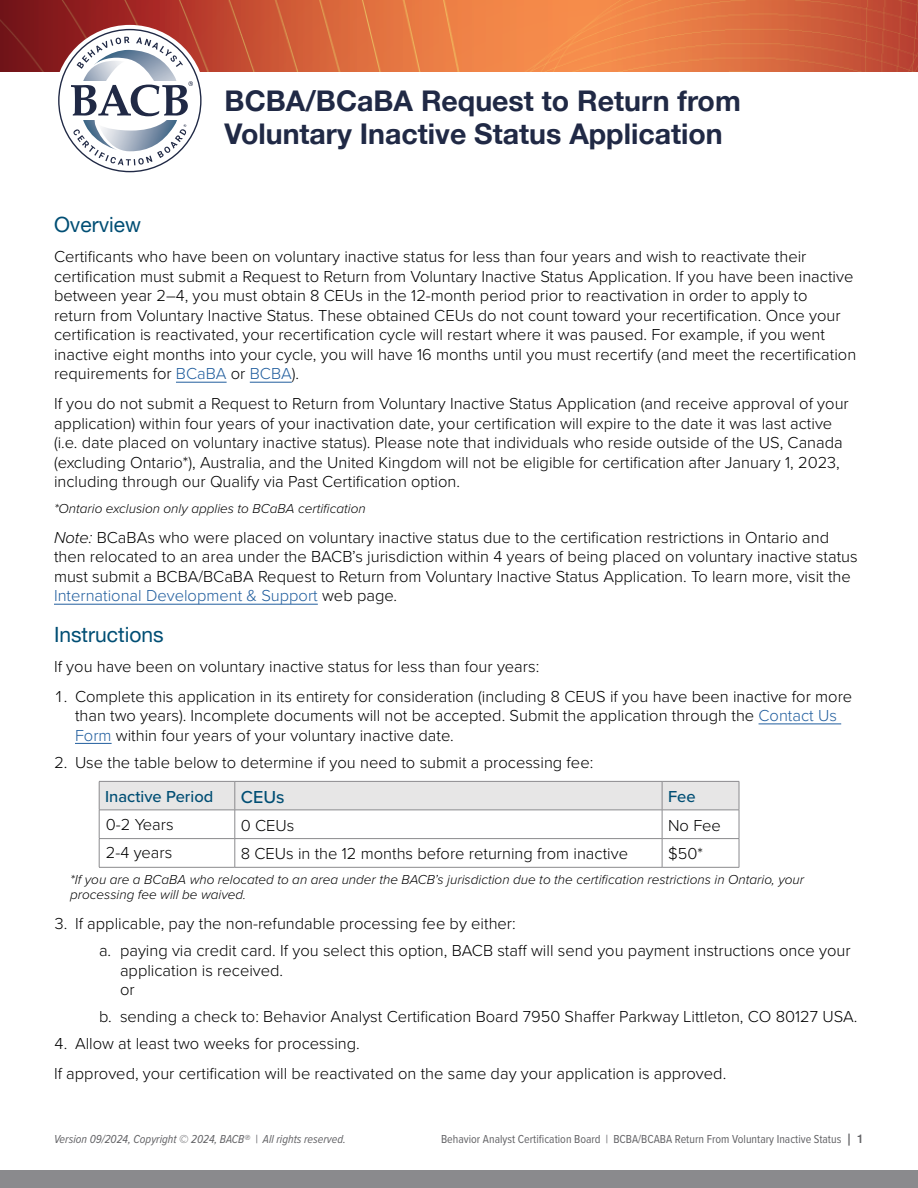
<style>
.page{position:relative;width:918px;height:1188px;background:#fff}
.page>*{position:absolute;margin:0;border:0;box-sizing:border-box;transform-origin:0 0}
.t1{font:700 28.5px/33px "Helvetica Neue LT Pro";color:#202945}
.Section_Header{font:21px "Helvetica Neue LT Pro";color:#004e74}
.Body_Text{font:500 18px "Proxima Nova";color:#004e74}
.Body_Text-2{font:300 16.5px/19.5px "Proxima Nova";color:#000}
.Body_Text-3{font:500 16.5px "Proxima Nova";color:#004e74}
.footnote-italic{font:italic 300 13.5px/15px "Proxima Nova";color:#000}
.t2{font:12px "Proxima Nova Cond";color:#636366}
.t3{font:italic 12px "Proxima Nova Cond";color:#636366}
.s1{color:#215e9e}
.s2{font-style:italic}
.s3{font-family:"Helvetica Neue LT Pro";font-weight:500}
</style>
<div class="page">
<img style="left:0;top:0;width:918px;height:72px">
<div style="left:0;top:1171px;width:918px;height:17px;background:#8a8a8d"></div>
<div style="left:54px;top:25px;width:152px;height:152px;background:#fff;border-radius:50%"></div>
<svg style="left:58px;top:29px;width:144px;height:143px"></svg>
<hr style="left:176px;top:382px;width:51px;height:1px;background:#215e9e">
<hr style="left:250px;top:382px;width:42px;height:1px;background:#215e9e">
<hr style="left:54px;top:604px;width:264px;height:1px;background:#215e9e">
<hr style="left:759px;top:724px;width:82px;height:1px;background:#215e9e">
<hr style="left:75px;top:743px;width:37px;height:1px;background:#215e9e">
<svg style="left:99px;top:781px;width:641px;height:86px"></svg>
<hr style="left:99px;top:867px;width:136px;height:1px;background:#8a8a8d">
<hr style="left:235px;top:867px;width:427px;height:1px;background:#8a8a8d">
<hr style="left:662px;top:867px;width:77px;height:1px;background:#8a8a8d">
<hr style="left:99px;top:810px;width:136px;height:1px;background:#8a8a8d">
<hr style="left:235px;top:810px;width:427px;height:1px;background:#8a8a8d">
<hr style="left:662px;top:810px;width:77px;height:1px;background:#8a8a8d">
<hr style="left:99px;top:838px;width:136px;height:1px;background:#8a8a8d">
<hr style="left:235px;top:838px;width:427px;height:1px;background:#8a8a8d">
<hr style="left:662px;top:838px;width:77px;height:1px;background:#8a8a8d">
<p class="t1" style="left:225px;top:84px;width:518px">BCBA/BCaBA Request to Return from<br>Voluntary Inactive Status Application</p>
<h1 class="Section_Header" style="left:54px;top:212px;width:89px">Overview</h1>
<p class="Body_Text-2" style="left:54px;top:246px;width:804px">Certificants who have been on voluntary inactive status for less than four years and wish to reactivate their certification must submit a Request to Return from Voluntary Inactive Status Application. If you have been inactive between year 2–4, you must obtain 8 CEUs in the 12-month period prior to reactivation in order to apply to<br>return from Voluntary Inactive Status. These obtained CEUs do not count toward your recertification. Once your certification is reactivated, your recertification cycle will restart where it was paused. For example, if you went inactive eight months into your cycle, you will have 16 months until you must recertify (and meet the recertification requirements for <span class="s1">BCaBA</span> or <span class="s1">BCBA</span>).</p>
<p class="Body_Text-2" style="left:54px;top:393px;width:796px">If you do not submit a Request to Return from Voluntary Inactive Status Application (and receive approval of your application) within four years of your inactivation date, your certification will expire to the date it was last active (i.e. date placed on voluntary inactive status). Please note that individuals who reside outside of the US, Canada (excluding Ontario*), Australia, and the United Kingdom will not be eligible for certification after January 1, 2023, including through our Qualify via Past Certification option.</p>
<p class="footnote-italic" style="left:54px;top:500px;width:313px">*Ontario exclusion only applies to BCaBA certification</p>
<p class="Body_Text-2" style="left:54px;top:527px;width:805px"><span class="s2">Note:</span> BCaBAs who were placed on voluntary inactive status due to the certification restrictions in Ontario and then relocated to an area under the BACB’s jurisdiction within 4 years of being placed on voluntary inactive status must submit a BCBA/BCaBA Request to Return from Voluntary Inactive Status Application. To learn more, visit the <span class="s1">International Development &amp; Support</span> web page.</p>
<h1 class="Section_Header" style="left:54px;top:621px;width:111px">Instructions</h1>
<p class="Body_Text-2" style="left:54px;top:656px;width:487px">If you have been on voluntary inactive status for less than four years:</p>
<p class="Body_Text-2" style="left:75px;top:686px;width:779px;text-indent:-21px">1. Complete this application in its entirety for consideration (including 8 CEUS if you have been inactive for more than two years). Incomplete documents will not be accepted. Submit the application through the <span class="s1">Contact Us<br>Form</span> within four years of your voluntary inactive date.</p>
<p class="Body_Text-2" style="left:54px;top:752px;width:541px">2. Use the table below to determine if you need to submit a processing fee:</p>
<p class="Body_Text-3" style="left:105px;top:784px;width:110px">Inactive Period</p>
<p class="Body_Text" style="left:241px;top:783px;width:45px">CEUs</p>
<p class="Body_Text-3" style="left:668px;top:784px;width:29px">Fee</p>
<p class="Body_Text-2" style="left:106px;top:814px;width:69px">0-2 Years</p>
<p class="Body_Text-2" style="left:241px;top:815px;width:55px">0 CEUs</p>
<p class="Body_Text-2" style="left:668px;top:815px;width:54px">No Fee</p>
<p class="Body_Text-2" style="left:106px;top:842px;width:68px">2-4 years</p>
<p class="Body_Text-2" style="left:241px;top:843px;width:389px">8 CEUs in the 12 months before returning from inactive</p>
<p class="Body_Text-2" style="left:668px;top:843px;width:36px">$50*</p>
<p class="footnote-italic" style="left:70px;top:871px;width:735px">*If you are a BCaBA who relocated to an area under the BACB’s jurisdiction due to the certification restrictions in Ontario, your processing fee will be waived.</p>
<p class="Body_Text-2" style="left:54px;top:913px;width:463px">3. If applicable, pay the non-refundable processing fee by either:</p>
<p class="Body_Text-2" style="left:120px;top:940px;width:732px;text-indent:-21px">a. paying via credit card. If you select this option, BACB staff will send you payment instructions once your application is received.<br>or</p>
<p class="Body_Text-2" style="left:99px;top:1006px;width:760px">b. sending a check to: Behavior Analyst Certification Board 7950 Shaffer Parkway Littleton, CO 80127 USA.</p>
<p class="Body_Text-2" style="left:54px;top:1033px;width:307px">4. Allow at least two weeks for processing.</p>
<p class="Body_Text-2" style="left:54px;top:1063px;width:674px">If approved, your certification will be reactivated on the same day your application is approved.</p>
<p class="t3" style="left:54px;top:1131px;width:293px">Version 09/2024, Copyright © 2024, BACB® | All rights reserved.</p>
<p class="t2" style="left:441px;top:1131px;width:424px">Behavior Analyst Certification Board | BCBA/BCABA Return From Voluntary Inactive Status <span class="s3">| 1</span></p>
</div>
